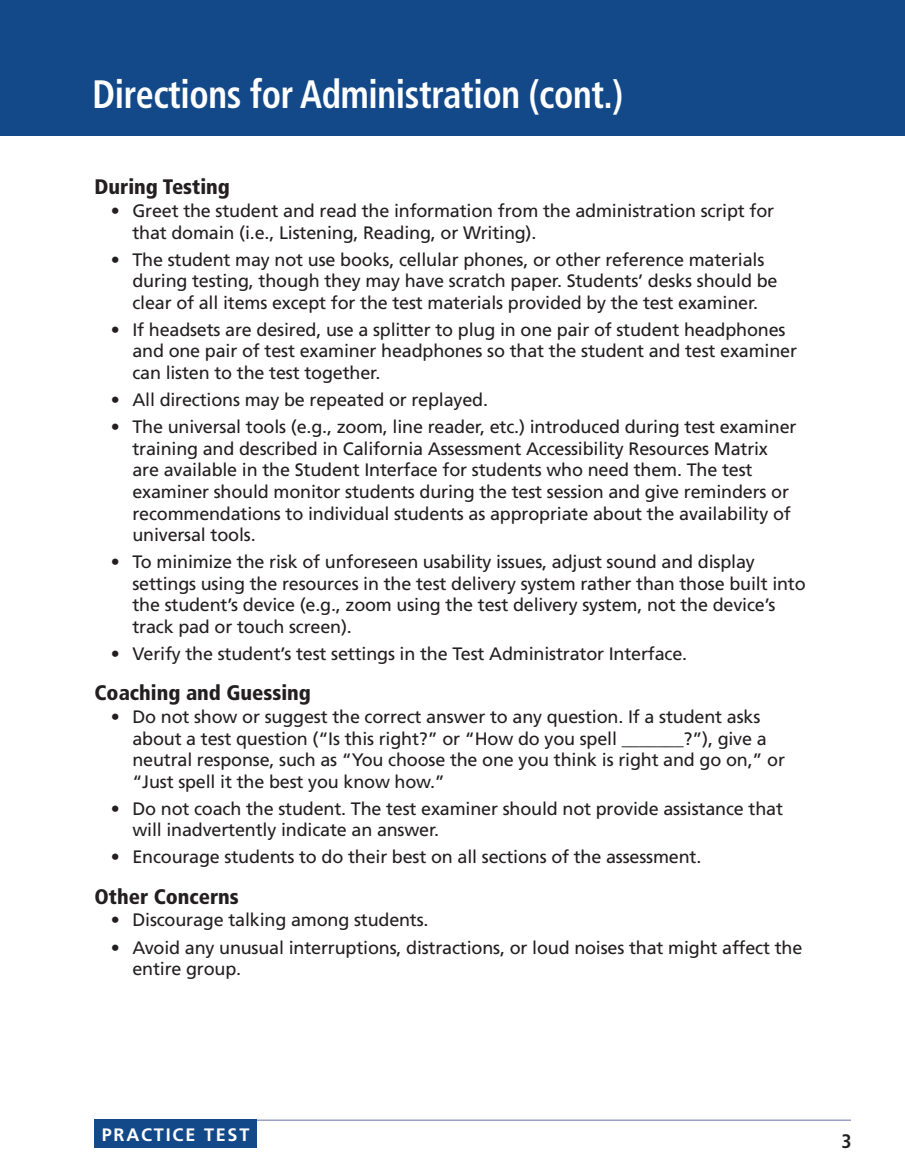
<style>
.page{position:relative;width:905px;height:1175px;background:#fff}
.page>*{position:absolute;margin:0;border:0;box-sizing:border-box;transform-origin:0 0}
.t1{font:700 condensed 39.6px "Frutiger LT Std";letter-spacing:-.01em;color:#fff;scale:.91 1}
.t2{font:900 condensed 21px "Frutiger";color:#231f20}
.t3{font:700 condensed 19.5px "Frutiger";color:#231f20}
.t4{font:18px/21.6px "Frutiger";letter-spacing:-.01em;color:#231f20}
.t5{font:700 18px "Frutiger LT Std";letter-spacing:.1em;color:#fff}
</style>
<div class="page">
<div style="left:0;top:0;width:904px;height:135px;background:#144989"></div>
<hr style="left:94px;top:1119px;width:756px;height:1px;background:#9a9fc3">
<div style="left:94px;top:1119px;width:162px;height:29px;background:#144989"></div>
<h1 class="t1" style="left:92px;top:71px;width:585px">Directions for Administration (cont.)</h1>
<h4 class="t2" style="left:94px;top:174px;width:137px">During Testing</h4>
<p class="t4" style="left:132px;top:200px;width:643px;text-indent:-22px">• Greet the student and read the information from the administration script for that domain (i.e., Listening, Reading, or Writing).</p>
<p class="t4" style="left:132px;top:249px;width:646px;text-indent:-22px">• The student may not use books, cellular phones, or other reference materials during testing, though they may have scratch paper. Students’ desks should be clear of all items except for the test materials provided by the test examiner.</p>
<p class="t4" style="left:132px;top:319px;width:666px;text-indent:-22px">• If headsets are desired, use a splitter to plug in one pair of student headphones and one pair of test examiner headphones so that the student and test examiner can listen to the test together.</p>
<p class="t4" style="left:111px;top:389px;width:379px">• All directions may be repeated or replayed.</p>
<p class="t4" style="left:132px;top:416px;width:665px;text-indent:-22px">• The universal tools (e.g., zoom, line reader, etc.) introduced during test examiner training and described in California Assessment Accessibility Resources Matrix are available in the Student Interface for students who need them. The test examiner should monitor students during the test session and give reminders or recommendations to individual students as appropriate about the availability of universal tools.</p>
<p class="t4" style="left:132px;top:551px;width:675px;text-indent:-22px">• To minimize the risk of unforeseen usability issues, adjust sound and display settings using the resources in the test delivery system rather than those built into the student’s device (e.g., zoom using the test delivery system, not the device’s track pad or touch screen).</p>
<p class="t4" style="left:111px;top:643px;width:578px">• Verify the student’s test settings in the Test Administrator Interface.</p>
<h4 class="t2" style="left:94px;top:680px;width:218px">Coaching and Guessing</h4>
<p class="t4" style="left:132px;top:706px;width:654px;text-indent:-22px">• Do not show or suggest the correct answer to any question. If a student asks about a test question (“Is this right?” or “How do you spell _______?”), give a neutral response, such as “You choose the one you think is right and go on,” or “Just spell it the best you know how.”</p>
<p class="t4" style="left:132px;top:798px;width:652px;text-indent:-22px">• Do not coach the student. The test examiner should not provide assistance that will inadvertently indicate an answer.</p>
<p class="t4" style="left:111px;top:846px;width:592px">• Encourage students to do their best on all sections of the assessment.</p>
<h4 class="t2" style="left:94px;top:884px;width:146px">Other Concerns</h4>
<p class="t4" style="left:111px;top:909px;width:319px">• Discourage talking among students.</p>
<p class="t4" style="left:132px;top:936px;width:671px;text-indent:-22px">• Avoid any unusual interruptions, distractions, or loud noises that might affect the entire group.</p>
<p class="t5" style="left:102px;top:1123px;width:149px">PRACTICE TEST</p>
<p class="t3" style="left:841px;top:1129px;width:12px">3</p>
</div>
